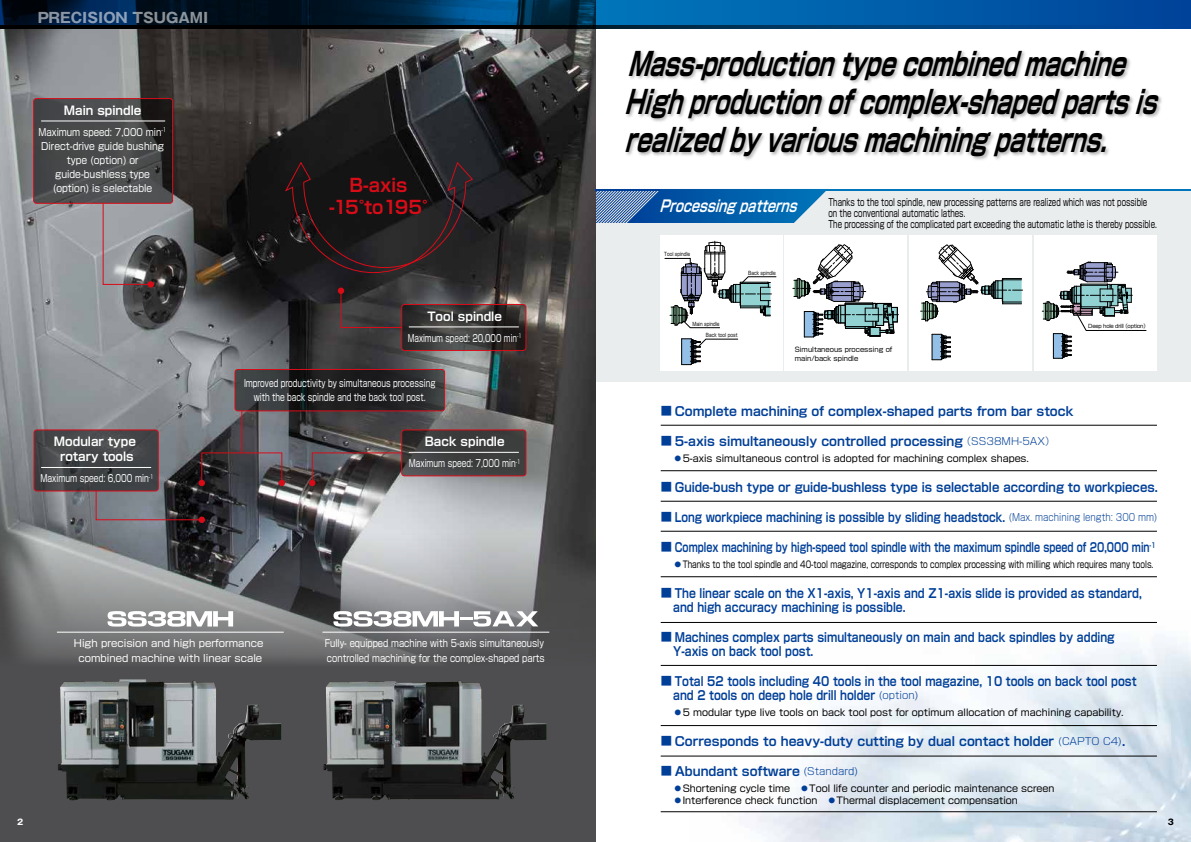
<style>
.page{position:relative;width:1191px;height:842px;background:#fff}
.page>*{position:absolute;margin:0;border:0;box-sizing:border-box;transform-origin:0 0}
.t1{font:italic 700 31.9px/38.2px "Shin Go Pro";color:#000;scale:.67 1}
.t2{font:700 18px/22px "Shin Go Pro De";color:#d80c18}
.t3{font:italic 700 16px "Shin Go Pro De";color:#fff;scale:.8 1}
.t4{font:700 14.1px "Gothic MB101 Pro";color:#fff}
.t5{font:700 12.5px/14px "Shin Go Pro De";color:#003f98;scale:.87 1}
.t6{font:700 12.5px "Shin Go Pro De";color:#003f98}
.t7{font:700 12.5px "Shin Go Pro De";color:#003f98;scale:.85 1}
.t8{font:700 12.5px "Shin Go Pro De";color:#003f98;scale:.77 1}
.t9{font:700 12.5px "Shin Go Pro De";color:#003f98;scale:.94 1}
.t10{font:700 12px/15px "Shin Go Pro De";color:#fff;text-align:center}
.t11{font:10px/11px "Shin Go Pro";color:#000;scale:.7 1}
.t12{font:10px/14px "Shin Go Pro";color:#fff;text-align:center;scale:.74 1}
.t13{font:10px/14px "Shin Go Pro";color:#fff;text-align:center;scale:.85 1}
.t14{font:10px/15px "Shin Go Pro";color:#fff;scale:.83 1}
.t15{font:10px/15px "Shin Go Pro";color:#fff;text-align:center}
.t16{font:10px "Shin Go Pro";color:#fff;scale:.72 1}
.t17{font:10px "Shin Go Pro";color:#fff;scale:.75 1}
.t18{font:9.5px "Shin Go Pro";color:#000}
.t19{font:9.5px "Shin Go Pro";color:#000;scale:.77 1}
.t20{font:700 8px "Gothic MB101 Pro";color:#fff}
.t21{font:700 8px "Gothic MB101 Pro";color:#000}
.t22{font:6.8px/9.7px "Shin Go Pro";color:#000}
.t23{font:5.2px/11.4px "Shin Go Pro";color:#000;scale:.8 1}
.t24{font:5.2px "Shin Go Pro";letter-spacing:-.035em;color:#000}
.s1{font-size:11.2px}
.s2{font-family:"Shin Go Pro";font-weight:300;font-size:10px}
.s3{color:#003f98}
</style>
<div class="page">
<div style="left:595px;top:189px;width:596px;height:193px;background:#eaedee"></div>
<div style="left:0;top:476px;width:595px;height:366px;background:#4e4d4f"></div>
<img style="left:0;top:28px;width:595px;height:636px">
<hr style="left:660px;top:189px;width:531px;height:1px;background:#0075b9">
<svg style="left:0;top:0;width:1191px;height:26px;background:#003e71"></svg>
<svg style="left:0;top:26px;width:1191px;height:2px;background:#001e38"></svg>
<hr style="left:57px;top:632px;width:227px;height:1px;background:#fff">
<hr style="left:322px;top:632px;width:227px;height:1px;background:#fff">
<svg style="left:558px;top:189px;width:270px;height:34px;background:#2a69a1"></svg>
<div style="left:659px;top:235px;width:123px;height:136px;background:#fff"></div>
<div style="left:784px;top:235px;width:123px;height:136px;background:#fff"></div>
<div style="left:909px;top:235px;width:123px;height:136px;background:#fff"></div>
<div style="left:1034px;top:235px;width:123px;height:136px;background:#fff"></div>
<img style="left:323px;top:681px;width:176px;height:119px">
<img style="left:58px;top:679px;width:181px;height:121px">
<img style="left:626px;top:51px;width:536px;height:109px">
<svg style="left:235px;top:369px;width:209px;height:42px;background:#27292b"></svg>
<div style="left:234px;top:369px;width:211px;height:42px;border:1px solid #d80c18;border-radius:3px"></div>
<svg style="left:284px;top:161px;width:189px;height:112px;background:#211b1c"></svg>
<svg style="left:793px;top:244px;width:105px;height:94px"></svg>
<svg style="left:931px;top:334px;width:20px;height:26px"></svg>
<svg style="left:920px;top:244px;width:102px;height:78px"></svg>
<svg style="left:681px;top:338px;width:57px;height:27px"></svg>
<svg style="left:664px;top:241px;width:112px;height:87px"></svg>
<svg style="left:1042px;top:262px;width:104px;height:97px"></svg>
<svg style="left:402px;top:304px;width:124px;height:46px;background:#373635"></svg>
<div style="left:401px;top:304px;width:125px;height:47px;border:1px solid #d80c18;border-radius:3px"></div>
<hr style="left:409px;top:327px;width:110px;height:1px;background:#fff">
<svg style="left:34px;top:99px;width:139px;height:104px;background:#444647"></svg>
<div style="left:33px;top:98px;width:140px;height:106px;border:1px solid #d80c18;border-radius:3px"></div>
<hr style="left:41px;top:121px;width:124px;height:1px;background:#fff">
<svg style="left:34px;top:430px;width:124px;height:61px;background:#434547"></svg>
<div style="left:34px;top:429px;width:125px;height:62px;border:1px solid #d80c18;border-radius:3px"></div>
<hr style="left:41px;top:467px;width:110px;height:1px;background:#fff">
<svg style="left:402px;top:430px;width:124px;height:46px;background:#3e3f3f"></svg>
<div style="left:401px;top:429px;width:125px;height:47px;border:1px solid #d80c18;border-radius:3px"></div>
<hr style="left:409px;top:452px;width:110px;height:1px;background:#fff">
<hr style="left:660px;top:425px;width:497px;height:1px;background:#000">
<hr style="left:660px;top:470px;width:497px;height:1px;background:#000">
<hr style="left:660px;top:501px;width:497px;height:1px;background:#000">
<hr style="left:660px;top:531px;width:497px;height:1px;background:#000">
<hr style="left:660px;top:576px;width:497px;height:1px;background:#000">
<hr style="left:660px;top:622px;width:497px;height:1px;background:#000">
<hr style="left:660px;top:665px;width:497px;height:1px;background:#000">
<hr style="left:660px;top:725px;width:497px;height:1px;background:#000">
<hr style="left:660px;top:756px;width:497px;height:1px;background:#000">
<hr style="left:660px;top:811px;width:497px;height:1px;background:#000">
<div style="left:201px;top:452px;width:81px;height:31px;border:1px solid #d80c18"></div>
<svg style="left:279px;top:480px;width:6px;height:6px"></svg>
<svg style="left:309px;top:452px;width:93px;height:34px;background:#53484a"></svg>
<svg style="left:102px;top:202px;width:50px;height:83px;background:#948e92"></svg>
<div style="left:148px;top:281px;width:6px;height:7px;background:#d80c18;border-radius:50%"></div>
<svg style="left:95px;top:480px;width:110px;height:43px;background:#595157"></svg>
<svg style="left:340px;top:290px;width:62px;height:38px;background:#403637"></svg>
<div style="left:338px;top:287px;width:6px;height:7px;background:#d80c18;border-radius:50%"></div>
<hr style="left:241px;top:411px;width:1px;height:42px;background:#d80c18">
<svg style="left:108px;top:611px;width:125px;height:16px;background:#cecfcf"></svg>
<svg style="left:333px;top:611px;width:205px;height:16px;background:#bfc0c2"></svg>
<p class="t4" style="left:37px;top:6px;width:173px">PRECISION TSUGAMI</p>
<p class="t10" style="left:64px;top:102px;width:79px">Main spindle</p>
<p class="t13" style="left:39px;top:124px;width:152px">Maximum speed: 7,000 min<sup>-1<br></sup>Direct-drive guide bushing type (option) or guide-bushless type (option) is selectable</p>
<p class="t10" style="left:54px;top:433px;width:84px">Modular type rotary tools</p>
<p class="t17" style="left:40px;top:470px;width:152px">Maximum speed: 6,000 min<sup>-1</sup></p>
<h2 class="t2" style="left:329px;top:172px;width:112px;text-indent:20px">B-axis -15°to195°</h2>
<p class="t10" style="left:427px;top:308px;width:76px">Tool spindle</p>
<p class="t16" style="left:408px;top:330px;width:160px">Maximum speed: 20,000 min<sup>-1</sup></p>
<p class="t12" style="left:244px;top:375px;width:260px">Improved productivity by simultaneous processing with the back spindle and the back tool post.</p>
<p class="t10" style="left:425px;top:433px;width:81px">Back spindle</p>
<p class="t12" style="left:409px;top:455px;width:152px">Maximum speed: 7,000 min<sup>-1</sup></p>
<p class="t15" style="left:74px;top:634px;width:191px">High precision and high performance combined machine with linear scale</p>
<p class="t14" style="left:325px;top:634px;width:266px">Fully- equipped machine with 5-axis simultaneously controlled machining for the complex-shaped parts</p>
<h1 class="t1" style="left:624px;top:41px;width:811px">Mass-productiontypecombinedmachine<br>Highproductionofcomplex-shapedpartsis realizedbyvariousmachiningpatterns.</h1>
<p class="t3" style="left:659px;top:193px;width:180px">Processingpatterns</p>
<p class="t11" style="left:828px;top:195px;width:471px">Thanks to the tool spindle, new processing patterns are realized which was not possible on the conventional automatic lathes.<br>The processing of the complicated part exceeding the automatic lathe is thereby possible.</p>
<p class="t23" style="left:664px;top:248px;width:34px">Tool spindle</p>
<p class="t23" style="left:748px;top:266px;width:36px">Back spindle</p>
<p class="t23" style="left:706px;top:317px;width:41px;text-indent:-14px">Main spindle<br>Back tool post</p>
<p class="t22" style="left:794px;top:343px;width:99px">Simultaneous processing of main/back spindle</p>
<p class="t24" style="left:1088px;top:322px;width:62px">Deep hole drill （option）</p>
<p class="t6" style="left:660px;top:401px;width:414px"><span class="s1">■</span> Complete machining of complex-shaped parts from bar stock</p>
<p class="t6" style="left:660px;top:431px;width:396px"><span class="s1">■</span> 5-axis simultaneously controlled processing<span class="s2">（SS38MH-5AX）</span></p>
<p class="t18" style="left:673px;top:450px;width:357px"><span class="s3">●</span>5-axis simultaneous control is adopted for machining complex shapes.</p>
<p class="t9" style="left:660px;top:477px;width:530px"><span class="s1">■</span> Guide-bush type or guide-bushless type is selectable according to workpieces.</p>
<p class="t7" style="left:660px;top:507px;width:586px"><span class="s1">■</span> Long workpiece machining is possible by sliding headstock. <span class="s2">(Max. machining length: 300 mm)</span></p>
<p class="t8" style="left:660px;top:537px;width:644px"><span class="s1">■</span> Complex machining by high-speed tool spindle with the maximum spindle speed of 20,000 min<sup>-1</sup></p>
<p class="t19" style="left:673px;top:556px;width:625px"><span class="s3">●</span>Thanks to the tool spindle and 40-tool magazine, corresponds to complex processing with milling which requires many tools.</p>
<p class="t5" style="left:673px;top:584px;width:540px;text-indent:-12px"><span class="s1">■</span> The linear scale on the X1-axis, Y1-axis and Z1-axis slide is provided as standard, and high accuracy machining is possible.</p>
<p class="t5" style="left:673px;top:628px;width:509px;text-indent:-12px"><span class="s1">■</span> Machines complex parts simultaneously on main and back spindles by adding<br>Y-axis on back tool post.</p>
<p class="t5" style="left:673px;top:672px;width:534px;text-indent:-12px"><span class="s1">■</span> Total 52 tools including 40 tools in the tool magazine, 10 tools on back tool post and 2 tools on deep hole drill holder <span class="s2">(option)</span></p>
<p class="t18" style="left:673px;top:704px;width:452px"><span class="s3">●</span>5 modular type live tools on back tool post for optimum allocation of machining capability.</p>
<p class="t6" style="left:660px;top:731px;width:466px"><span class="s1">■</span> Corresponds to heavy-duty cutting by dual contact holder <span class="s2">(CAPTO C4)</span>.</p>
<p class="t6" style="left:660px;top:761px;width:199px"><span class="s1">■</span> Abundant software <span class="s2">(Standard)</span></p>
<p class="t18" style="left:673px;top:780px;width:392px"><span class="s3">●</span>Shortening cycle time　<span class="s3">●</span>Tool life counter and periodic maintenance screen　</p>
<p class="t18" style="left:673px;top:792px;width:346px"><span class="s3">●</span>Interference check function　<span class="s3">●</span>Thermal displacement compensation</p>
<p class="t20" style="left:17px;top:815px;width:8px">2</p>
<p class="t21" style="left:1167px;top:815px;width:8px">3</p>
</div>
